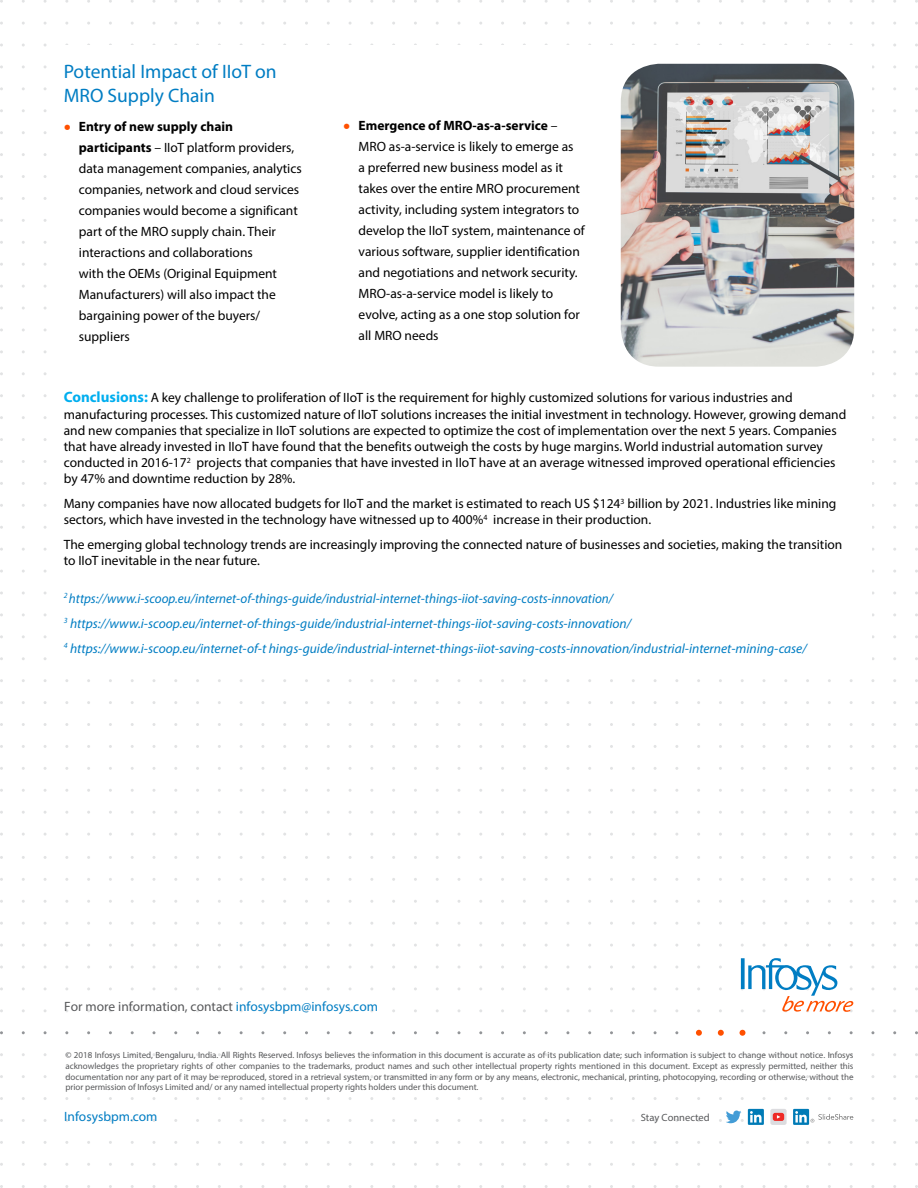
<style>
.page{position:relative;width:918px;height:1188px;background:#fff}
.page>*{position:absolute;margin:0;border:0;box-sizing:border-box;transform-origin:0 0}
.t1{font:19.5px/23.4px "Myriad Pro";color:#007dc3}
.t2{font:13.5px/21px "Myriad Pro";color:#000}
.t3{font:italic 13.5px/25px "Myriad Pro";color:#007dc3}
.t4{font:13.5px "Myriad Pro";color:#58595b}
.t5{font:13.5px "Myriad Pro";color:#007dc3}
.t6{font:10.5px "Myriad Pro";color:#58595b}
.t7{font:9px/10.8px "Myriad Pro";letter-spacing:-.005em;color:#58595b;text-align:justify}
.s1{font-size:25.5px;color:#ff5000}
.s2{font-weight:700}
.s3{font-weight:700;font-size:15px;color:#00aeef}
.s4{color:#007dc3}
</style>
<div class="page">
<svg style="left:696px;top:1030px;width:6px;height:6px"></svg>
<svg style="left:718px;top:1030px;width:6px;height:6px"></svg>
<svg style="left:740px;top:1030px;width:5px;height:6px"></svg>
<svg style="left:837px;top:1001px;width:17px;height:11px"></svg>
<svg style="left:741px;top:958px;width:96px;height:54px"></svg>
<svg style="left:719px;top:1111px;width:25px;height:12px"></svg>
<div style="left:748px;top:1109px;width:16px;height:16px;background:#007bb6"></div>
<svg style="left:750px;top:1111px;width:12px;height:12px"></svg>
<svg style="left:770px;top:1109px;width:17px;height:16px"></svg>
<svg style="left:773px;top:1113px;width:11px;height:8px"></svg>
<div style="left:793px;top:1109px;width:16px;height:16px;background:#007bb6"></div>
<svg style="left:795px;top:1111px;width:58px;height:12px"></svg>
<img style="left:621px;top:64px;width:233px;height:303px">
<h1 class="t1" style="left:64px;top:60px;width:214px">Potential Impact of IIoT on<br>MRO Supply Chain</h1>
<p class="t2" style="left:79px;top:116px;width:224px;text-indent:-15px"><span class="s1">•</span> <span class="s2">Entry of new supply chain participants</span> – IIoT platform providers, data management companies, analytics companies, network and cloud services companies would become a significant part of the MRO supply chain. Their interactions and collaborations<br>with the OEMs (Original Equipment Manufacturers) will also impact the bargaining power of the buyers/ suppliers</p>
<p class="t2" style="left:359px;top:114px;width:228px;text-indent:-15px"><span class="s1">•</span> <span class="s2">Emergence of MRO-as-a-service</span> – MRO as-a-service is likely to emerge as<br>a preferred new business model as it takes over the entire MRO procurement activity, including system integrators to develop the IIoT system, maintenance of various software, supplier identification and negotiations and network security.<br>MRO-as-a-service model is likely to evolve, acting as a one stop solution for all MRO needs</p>
<p class="t2" style="left:64px;top:390px;width:784px;line-height:16.2px"><span class="s3">Conclusions:</span> A key challenge to proliferation of IIoT is the requirement for highly customized solutions for various industries and manufacturing processes. This customized nature of IIoT solutions increases the initial investment in technology. However, growing demand and new companies that specialize in IIoT solutions are expected to optimize the cost of implementation over the next 5 years. Companies that have already invested in IIoT have found that the benefits outweigh the costs by huge margins. World industrial automation survey conducted in 2016-17<sup>2</sup> projects that companies that have invested in IIoT have at an average witnessed improved operational efficiencies by 47% and downtime reduction by 28%.</p>
<p class="t2" style="left:64px;top:495px;width:774px;line-height:16.2px">Many companies have now allocated budgets for IIoT and the market is estimated to reach US $124<sup>3</sup> billion by 2021. Industries like mining sectors, which have invested in the technology have witnessed up to 400%<sup>4</sup> increase in their production.</p>
<p class="t2" style="left:64px;top:536px;width:780px;line-height:16.2px">The emerging global technology trends are increasingly improving the connected nature of businesses and societies, making the transition to IIoT inevitable in the near future.</p>
<p class="t3" style="left:64px;top:586px;width:745px"><sup>2</sup> https://www.i-scoop.eu/internet-of-things-guide/industrial-internet-things-iiot-saving-costs-innovation/<br><sup>3</sup> https://www.i-scoop.eu/internet-of-things-guide/industrial-internet-things-iiot-saving-costs-innovation/<br><sup>4</sup> https://www.i-scoop.eu/internet-of-t hings-guide/industrial-internet-things-iiot-saving-costs-innovation/industrial-internet-mining-case/</p>
<p class="t4" style="left:64px;top:998px;width:315px">For more information, contact <span class="s4">infosysbpm@infosys.com</span></p>
<p class="t7" style="left:65px;top:1050px;width:790px">© 2018 Infosys Limited, Bengaluru, India. All Rights Reserved. Infosys believes the information in this document is accurate as of its publication date; such information is subject to change without notice. Infosys acknowledges the proprietary rights of other companies to the trademarks, product names and such other intellectual property rights mentioned in this document. Except as expressly permitted, neither this documentation nor any part of it may be reproduced, stored in a retrieval system, or transmitted in any form or by any means, electronic, mechanical, printing, photocopying, recording or otherwise, without the prior permission of Infosys Limited and/ or any named intellectual property rights holders under this document.</p>
<p class="t5" style="left:64px;top:1109px;width:95px">Infosysbpm.com</p>
<p class="t6" style="left:641px;top:1111px;width:71px">Stay Connected</p>
</div>
